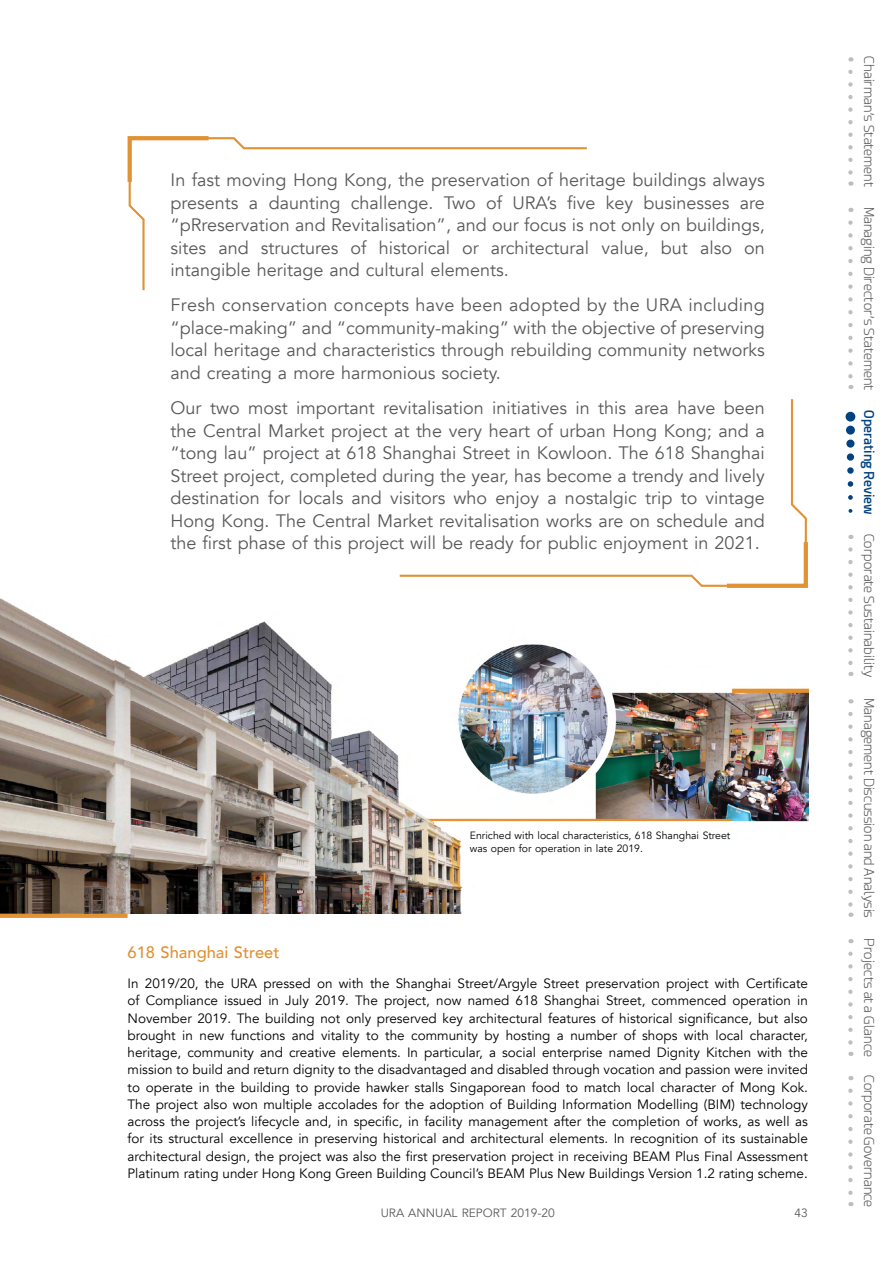
<style>
.page{position:relative;width:893px;height:1263px;background:#fff}
.page>*{position:absolute;margin:0;border:0;box-sizing:border-box;transform-origin:0 0}
.t1{font:18px/22.5px "Avenir";color:#58595b;text-align:justify}
.t2{font:500 16.5px "Avenir";color:#e09234}
.t3{font:13.5px/17.2px "Avenir";color:#000;text-align:justify}
.t4{font:300 13.5px "Esphimere";letter-spacing:-.005em;color:#58595b}
.t5{font:600 13.5px "Esphimere";letter-spacing:-.005em;color:#004282}
.t6{font:12px "Avenir";color:#58595b}
.t7{font:10.5px/13.5px "Avenir";color:#000}
</style>
<div class="page">
<img style="left:0;top:598px;width:808px;height:316px">
<svg style="left:128px;top:137px;width:459px;height:154px"></svg>
<svg style="left:127px;top:136px;width:86px;height:50px"></svg>
<svg style="left:399px;top:399px;width:408px;height:188px"></svg>
<svg style="left:723px;top:538px;width:85px;height:50px"></svg>
<svg style="left:0;top:914px;width:128px;height:4px"></svg>
<svg style="left:848px;top:1091px;width:5px;height:115px"></svg>
<svg style="left:848px;top:954px;width:5px;height:102px"></svg>
<svg style="left:848px;top:549px;width:5px;height:127px"></svg>
<svg style="left:848px;top:714px;width:5px;height:203px"></svg>
<svg style="left:848px;top:223px;width:5px;height:166px"></svg>
<svg style="left:848px;top:72px;width:5px;height:114px"></svg>
<svg style="left:848px;top:509px;width:4px;height:4px"></svg>
<svg style="left:848px;top:495px;width:5px;height:5px"></svg>
<svg style="left:848px;top:481px;width:5px;height:6px"></svg>
<svg style="left:847px;top:467px;width:7px;height:7px"></svg>
<div style="left:847px;top:453px;width:7px;height:8px;background:#004282;border-radius:50%"></div>
<div style="left:846px;top:440px;width:8px;height:8px;background:#004282;border-radius:50%"></div>
<div style="left:846px;top:426px;width:9px;height:9px;background:#004282;border-radius:50%"></div>
<div style="left:846px;top:412px;width:9px;height:10px;background:#004282;border-radius:50%"></div>
<p class="t1" style="left:171px;top:169px;width:596px">In fast moving Hong Kong, the preservation of heritage buildings always presents a daunting challenge. Two of URA’s five key businesses are “pRreservation and Revitalisation”, and our focus is not only on buildings, sites and structures of historical or architectural value, but also on intangible heritage and cultural elements.</p>
<p class="t1" style="left:171px;top:294px;width:596px">Fresh conservation concepts have been adopted by the URA including “place-making” and “community-making” with the objective of preserving local heritage and characteristics through rebuilding community networks and creating a more harmonious society.</p>
<p class="t1" style="left:171px;top:397px;width:596px">Our two most important revitalisation initiatives in this area have been the Central Market project at the very heart of urban Hong Kong; and a “tong lau” project at 618 Shanghai Street in Kowloon. The 618 Shanghai Street project, completed during the year, has become a trendy and lively destination for locals and visitors who enjoy a nostalgic trip to vintage Hong Kong. The Central Market revitalisation works are on schedule and the first phase of this project will be ready for public enjoyment in 2021.</p>
<p class="t7" style="left:470px;top:829px;width:262px">Enriched with local characteristics, 618 Shanghai Street was open for operation in late 2019.</p>
<p class="t2" style="left:128px;top:938px;width:153px">618 Shanghai Street</p>
<p class="t3" style="left:128px;top:975px;width:682px">In 2019/20, the URA pressed on with the Shanghai Street/Argyle Street preservation project with Certificate of Compliance issued in July 2019. The project, now named 618 Shanghai Street, commenced operation in November 2019. The building not only preserved key architectural features of historical significance, but also brought in new functions and vitality to the community by hosting a number of shops with local character, heritage, community and creative elements. In particular, a social enterprise named Dignity Kitchen with the mission to build and return dignity to the disadvantaged and disabled through vocation and passion were invited to operate in the building to provide hawker stalls Singaporean food to match local character of Mong Kok.<br>The project also won multiple accolades for the adoption of Building Information Modelling (BIM) technology across the project’s lifecycle and, in specific, in facility management after the completion of works, as well as for its structural excellence in preserving historical and architectural elements. In recognition of its sustainable architectural design, the project was also the first preservation project in receiving BEAM Plus Final Assessment Platinum rating under Hong Kong Green Building Council’s BEAM Plus New Buildings Version 1.2 rating scheme.</p>
<p class="t6" style="left:381px;top:1206px;width:176px">URA ANNUAL REPORT 2019-20</p>
<p class="t6" style="left:795px;top:1206px;width:15px">43</p>
<p class="t4" style="left:877px;top:56px;width:132px;rotate:90deg">Chairman’s Statement</p>
<p class="t4" style="left:877px;top:207px;width:185px;rotate:90deg">Managing Director’s Statement</p>
<p class="t5" style="left:877px;top:410px;width:106px;rotate:90deg">Operating Review</p>
<p class="t4" style="left:877px;top:534px;width:145px;rotate:90deg">Corporate Sustainability</p>
<p class="t4" style="left:877px;top:698px;width:221px;rotate:90deg">Management Discussion and Analysis</p>
<p class="t4" style="left:877px;top:938px;width:120px;rotate:90deg">Projects at a Glance</p>
<p class="t4" style="left:877px;top:1075px;width:134px;rotate:90deg">Corporate Governance</p>
</div>
